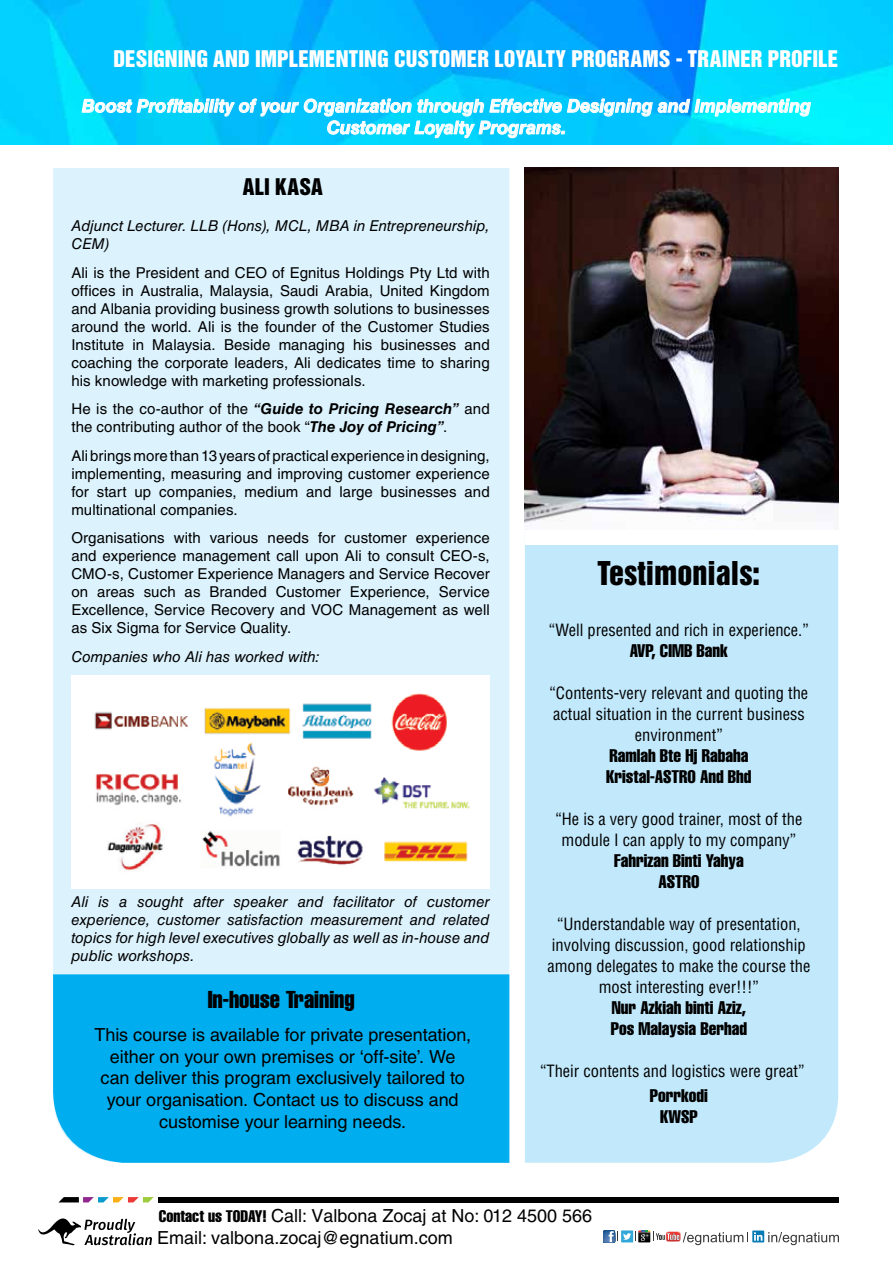
<style>
.page{position:relative;width:893px;height:1263px;background:#fff}
.page>*{position:absolute;margin:0;border:0;box-sizing:border-box;transform-origin:0 0}
.t1{font:30px "Helvetica Inserat LT Std";color:#000}
.t2{font:24px "Helvetica LT Std Comp";color:#000}
.t3{font:21px "Helvetica Inserat LT Std";color:#fff}
.t4{font:21px "Helvetica Inserat LT Std";letter-spacing:.005em;color:#000}
.t5{font:18px/21.6px "Helvetica LT Std";letter-spacing:-.005em;color:#000;text-align:center}
.t6{font:18px/21px "Helvetica LT Std Comp";color:#000}
.t7{font:italic 700 18px/21.6px "Helvetica LT Std";letter-spacing:-.005em;color:#fff;text-align:center}
.t8{font:condensed 16.5px/21px "Helvetica LT Std";color:#000;text-align:center}
.t9{font:15px/18px "Helvetica LT Std";letter-spacing:.005em;color:#000;text-align:justify}
.t10{font:italic 15px/18px "Helvetica LT Std";color:#000}
.s1{font-weight:700;font-style:italic}
.s2{font-family:"Helvetica LT Std Comp";font-size:16.5px}
</style>
<div class="page">
<img style="left:0;top:0;width:893px;height:145px">
<div style="left:525px;top:545px;width:313px;height:618px;background:#c1e8fb"></div>
<div style="left:53px;top:168px;width:456px;height:806px;background:#dcf2fd"></div>
<img style="left:525px;top:168px;width:313px;height:355px">
<div style="left:53px;top:974px;width:456px;height:189px;background:#00aeef"></div>
<svg style="left:81px;top:98px;width:730px;height:40px;background:#2cd6fc"></svg>
<svg style="left:752px;top:1230px;width:12px;height:12px"></svg>
<svg style="left:754px;top:1232px;width:8px;height:9px"></svg>
<svg style="left:603px;top:1230px;width:145px;height:15px"></svg>
<svg style="left:768px;top:1232px;width:71px;height:13px"></svg>
<div style="left:158px;top:1197px;width:681px;height:5px;background:#000"></div>
<svg style="left:59px;top:1197px;width:95px;height:5px"></svg>
<svg style="left:38px;top:1218px;width:114px;height:27px"></svg>
<img style="left:71px;top:676px;width:419px;height:213px">
<h3 class="t3" style="left:113px;top:46px;width:726px">DESIGNING AND IMPLEMENTING CUSTOMER LOYALTY PROGRAMS - TRAINER PROFILE</h3>
<p class="t7" style="left:82px;top:95px;width:731px">Boost Profitability of your Organization through Effective Designing and Implementing<br>Customer Loyalty Programs.</p>
<h3 class="t4" style="left:243px;top:174px;width:82px">ALI KASA</h3>
<p class="t10" style="left:71px;top:217px;width:420px">Adjunct Lecturer. LLB (Hons), MCL, MBA in Entrepreneurship,<br>CEM)</p>
<p class="t9" style="left:71px;top:263px;width:420px">Ali is the President and CEO of Egnitus Holdings Pty Ltd with offices in Australia, Malaysia, Saudi Arabia, United Kingdom and Albania providing business growth solutions to businesses around the world. Ali is the founder of the Customer Studies Institute in Malaysia. Beside managing his businesses and coaching the corporate leaders, Ali dedicates time to sharing his knowledge with marketing professionals.</p>
<p class="t9" style="left:71px;top:400px;width:420px">He is the co-author of the <span class="s1">“Guide to Pricing Research”</span> and the contributing author of the book “<span class="s1">The Joy of Pricing”</span>.</p>
<p class="t9" style="left:71px;top:446px;width:420px">Ali brings more than 13 years of practical experience in designing, implementing, measuring and improving customer experience for start up companies, medium and large businesses and multinational companies.</p>
<p class="t9" style="left:71px;top:529px;width:420px">Organisations with various needs for customer experience and experience management call upon Ali to consult CEO-s, CMO-s, Customer Experience Managers and Service Recover on areas such as Branded Customer Experience, Service Excellence, Service Recovery and VOC Management as well as Six Sigma for Service Quality.</p>
<p class="t10" style="left:71px;top:648px;width:250px">Companies who Ali has worked with:</p>
<p class="t10" style="left:71px;top:892px;width:420px;text-align:justify">Ali is a sought after speaker and facilitator of customer experience, customer satisfaction measurement and related topics for high level executives globally as well as in-house and public workshops.</p>
<h2 class="t2" style="left:208px;top:984px;width:148px">In-house Training</h2>
<p class="t5" style="left:94px;top:1024px;width:378px">This course is available for private presentation, either on your own premises or ‘off-site’. We can deliver this program exclusively tailored to your organisation. Contact us to discuss and customise your learning needs.</p>
<h1 class="t1" style="left:598px;top:556px;width:164px">Testimonials:</h1>
<p class="t8" style="left:549px;top:619px;width:261px">“Well presented and rich in experience.”</p>
<p class="t6" style="left:630px;top:640px;width:100px">AVP, CIMB Bank</p>
<p class="t8" style="left:549px;top:682px;width:260px">“Contents-very relevant and quoting the actual situation in the current business environment”</p>
<p class="t6" style="left:606px;top:745px;width:147px">Ramlah Bte Hj Rabaha<br>Kristal-ASTRO And Bhd</p>
<p class="t8" style="left:555px;top:808px;width:248px">“He is a very good trainer, most of the module I can apply to my company”</p>
<p class="t6" style="left:614px;top:850px;width:131px;text-align:center">Fahrizan Binti Yahya<br>ASTRO</p>
<p class="t8" style="left:547px;top:913px;width:264px">“Understandable way of presentation, involving discussion, good relationship among delegates to make the course the most interesting ever!!!”</p>
<p class="t6" style="left:611px;top:997px;width:138px">Nur Azkiah binti Aziz,<br>Pos Malaysia Berhad</p>
<p class="t8" style="left:540px;top:1060px;width:266px">“Their contents and logistics were great”</p>
<p class="t6" style="left:650px;top:1085px;width:60px;text-align:center">Porrkodi<br>KWSP</p>
<p class="t5" style="left:157px;top:1205px;width:437px;text-align:left"><span class="s2">Contact us TODAY!</span> Call: Valbona Zocaj at No: 012 4500 566<br>Email: valbona.zocaj@egnatium.com</p>
</div>
